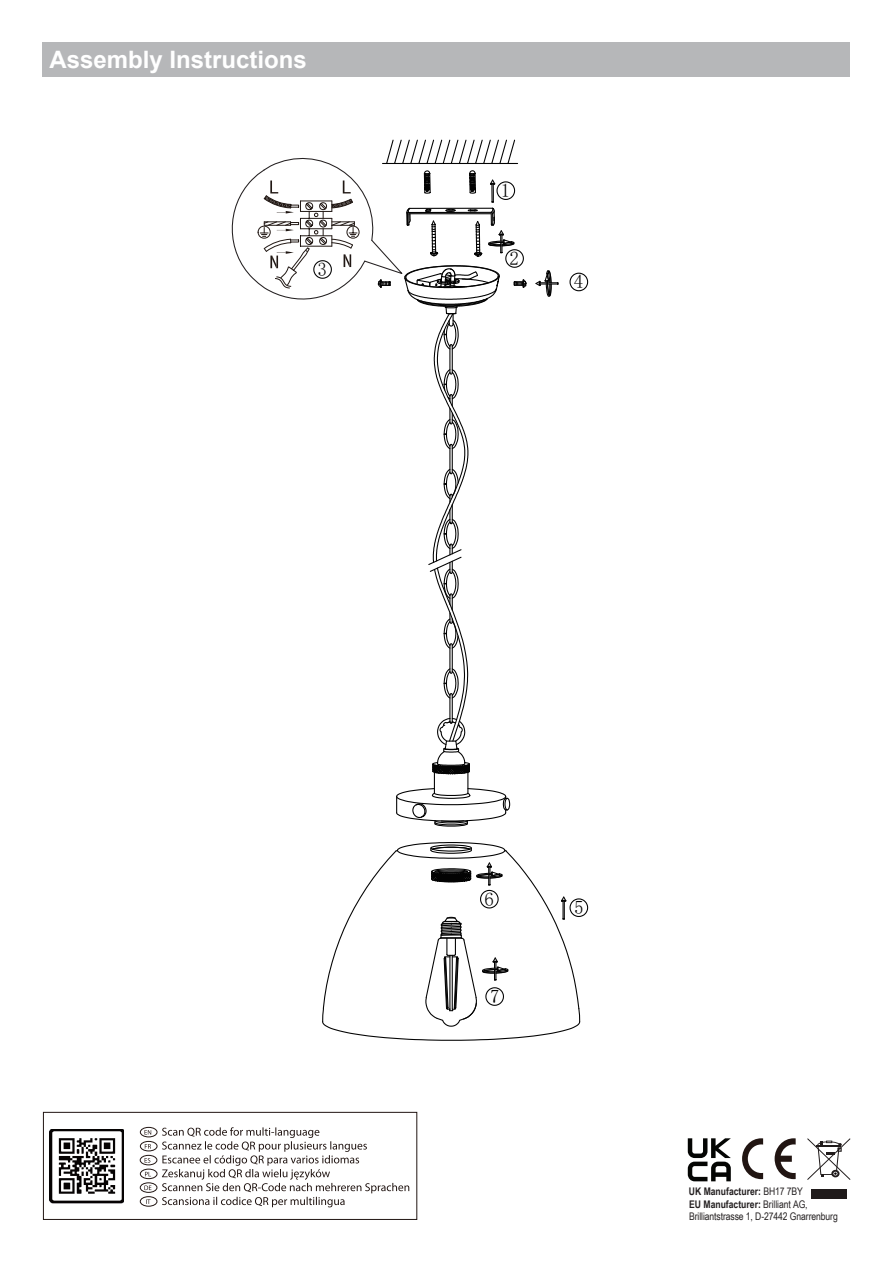
<style>
.page{position:relative;width:893px;height:1263px;background:#fff}
.page>*{position:absolute;margin:0;border:0;box-sizing:border-box;transform-origin:0 0}
.t1{font:700 24px "Arial";color:#fff}
.t2{font:18.9px "N Sim Sun";color:#030303}
.t3{font:10.5px/12px "Arial Narrow";letter-spacing:-.01em;color:#231f20}
.t4{font:700 10.5px "Arial Narrow";color:#231f20}
.s1{font-weight:400}
.s2{font-weight:700}
</style>
<div class="page">
<div style="left:43px;top:43px;width:807px;height:34px;background:#b6b7b9"></div>
<svg style="left:807px;top:1138px;width:43px;height:42px"></svg>
<div style="left:811px;top:1190px;width:36px;height:9px;background:#201b1b"></div>
<svg style="left:162px;top:1127px;width:247px;height:80px"></svg>
<div style="left:140px;top:1127px;width:17px;height:10px;border:1px solid #211512;border-radius:50%"></div>
<svg style="left:144px;top:1130px;width:7px;height:4px"></svg>
<div style="left:140px;top:1182px;width:17px;height:10px;border:1px solid #211512;border-radius:50%"></div>
<svg style="left:144px;top:1185px;width:7px;height:5px"></svg>
<div style="left:140px;top:1141px;width:17px;height:10px;border:1px solid #211512;border-radius:50%"></div>
<svg style="left:145px;top:1144px;width:6px;height:5px"></svg>
<div style="left:140px;top:1196px;width:17px;height:10px;border:1px solid #211512;border-radius:50%"></div>
<svg style="left:146px;top:1199px;width:5px;height:5px"></svg>
<div style="left:140px;top:1155px;width:17px;height:10px;border:1px solid #211512;border-radius:50%"></div>
<svg style="left:145px;top:1158px;width:5px;height:5px"></svg>
<div style="left:140px;top:1169px;width:17px;height:10px;border:1px solid #211512;border-radius:50%"></div>
<svg style="left:145px;top:1172px;width:6px;height:4px"></svg>
<div style="left:43px;top:1112px;width:374px;height:108px;border:1px solid #211512"></div>
<img style="left:50px;top:1129px;width:74px;height:75px">
<svg style="left:742px;top:1138px;width:21px;height:41px"></svg>
<svg style="left:775px;top:1138px;width:21px;height:41px"></svg>
<svg style="left:688px;top:1138px;width:43px;height:43px"></svg>
<svg style="left:231px;top:139px;width:358px;height:902px"></svg>
<h1 class="t1" style="left:50px;top:42px;width:259px">Assembly Instructions</h1>
<h2 class="t2" style="left:318px;top:260px;width:11px">3</h2>
<h2 class="t2" style="left:501px;top:181px;width:11px">1</h2>
<h2 class="t2" style="left:510px;top:249px;width:11px">2</h2>
<h2 class="t2" style="left:574px;top:272px;width:11px">4</h2>
<h2 class="t2" style="left:484px;top:890px;width:11px">6</h2>
<h2 class="t2" style="left:490px;top:987px;width:11px">7</h2>
<h2 class="t2" style="left:574px;top:898px;width:11px">5</h2>
<p class="t4" style="left:689px;top:1184px;width:116px">UK Manufacturer: <span class="s1">BH17 7BY</span></p>
<p class="t3" style="left:689px;top:1198px;width:150px"><span class="s2">EU Manufacturer:</span> Brilliant AG,<br>Brilliantstrasse 1, D-27442 Gnarrenburg</p>
</div>
